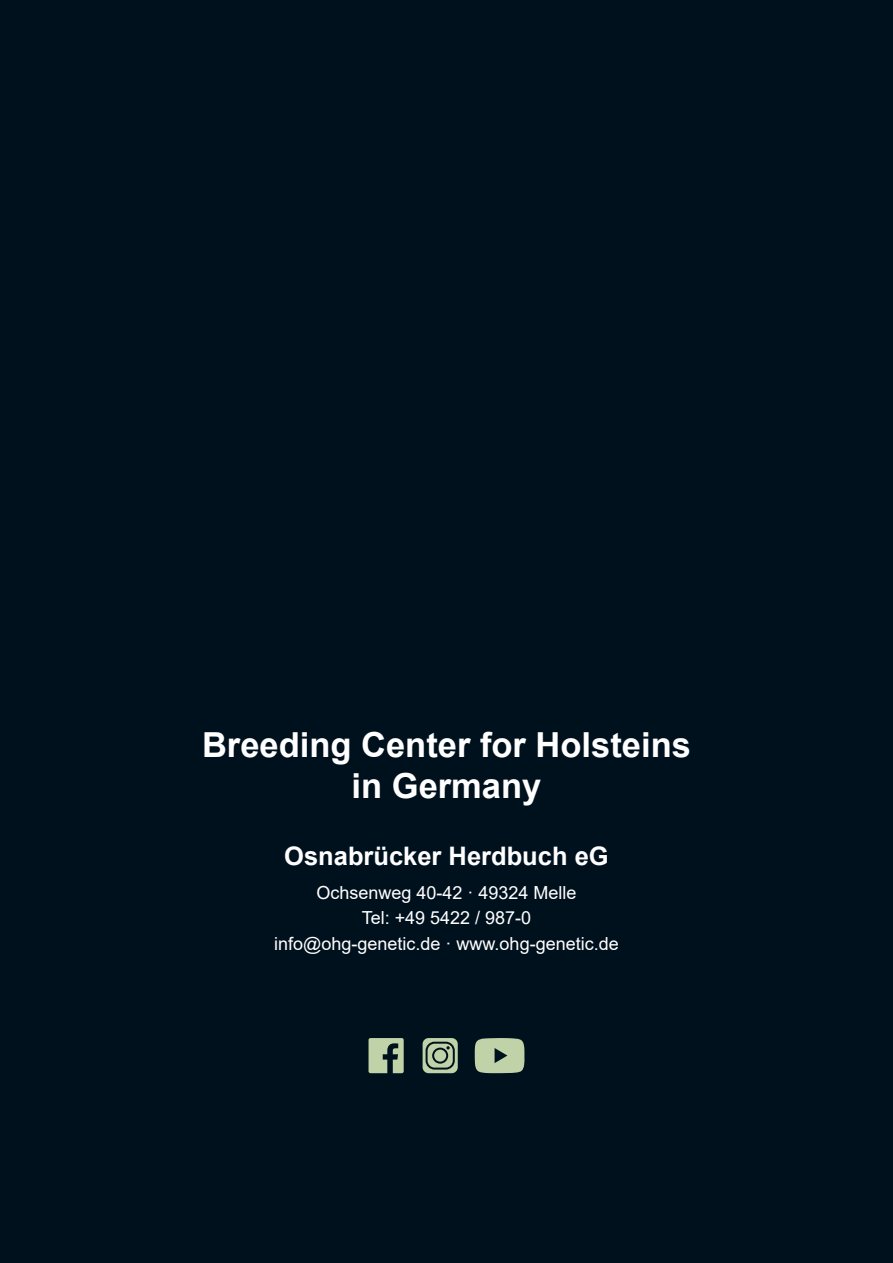
<style>
.page{position:relative;width:893px;height:1263px;background:#00111e}
.page>*{position:absolute;margin:0;border:0;box-sizing:border-box;transform-origin:0 0}
.t1{font:700 34.5px/41.4px "Arial";color:#fff;text-align:center}
.t2{font:700 25.5px "Arial";color:#fff}
.t3{font:18px "Arial";color:#fff}
</style>
<div class="page">
<svg style="left:475px;top:1038px;width:50px;height:35px;background:#a9bb97"></svg>
<svg style="left:368px;top:1038px;width:36px;height:35px"></svg>
<svg style="left:423px;top:1038px;width:35px;height:35px"></svg>
<p class="t1" style="left:202px;top:724px;width:490px">Breeding Center for Holsteins in Germany</p>
<p class="t2" style="left:284px;top:838px;width:326px">Osnabrücker Herdbuch eG</p>
<p class="t3" style="left:316px;top:880px;width:262px">Ochsenweg 40-42 · 49324 Melle</p>
<p class="t3" style="left:362px;top:905px;width:171px">Tel: +49 5422 / 987-0</p>
<p class="t3" style="left:274px;top:931px;width:346px">info@ohg-genetic.de · www.ohg-genetic.de</p>
</div>
